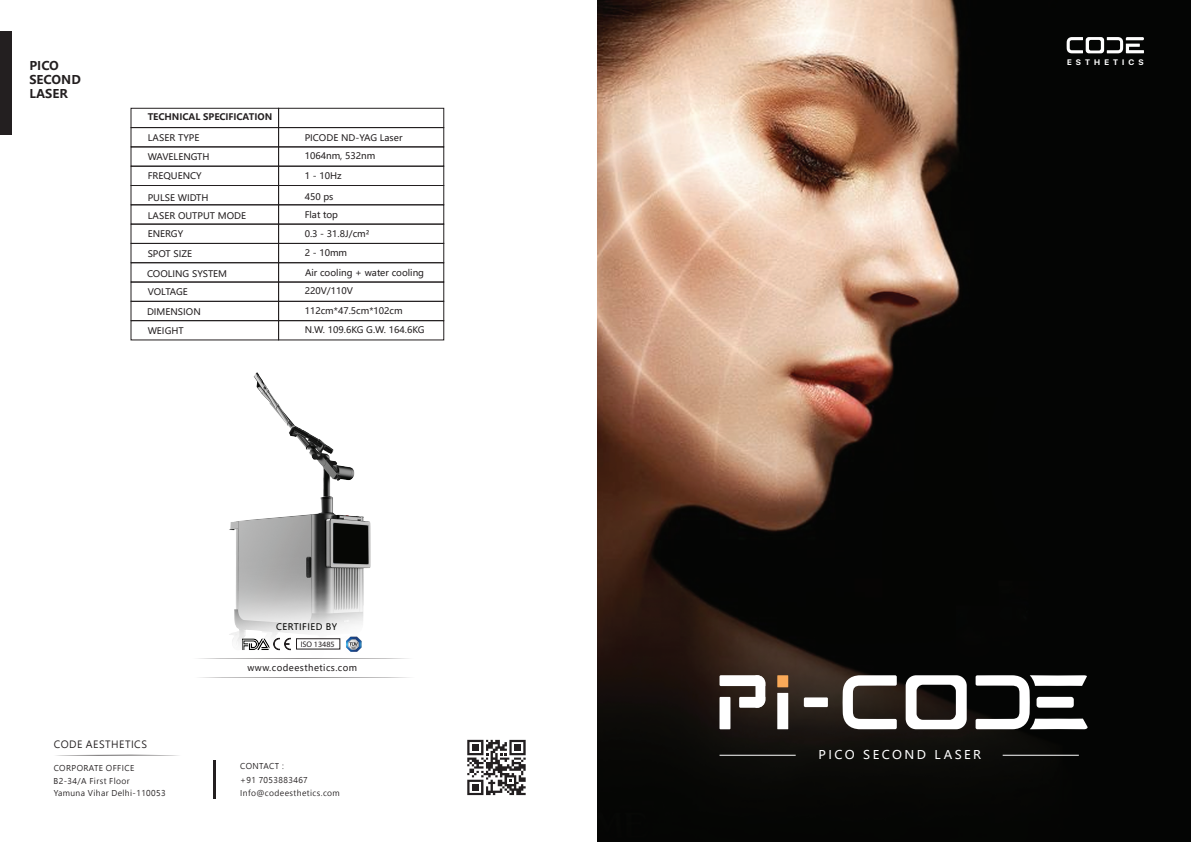
<style>
.page{position:relative;width:1191px;height:842px;background:#fff}
.page>*{position:absolute;margin:0;border:0;box-sizing:border-box;transform-origin:0 0}
.t1{font:12px "Microsoft Ya Hei UI";letter-spacing:.2em;color:#fff}
.t2{font:700 12px/14.4px "Microsoft Ya Hei UI";color:#231f20}
.t3{font:10px "Microsoft Jheng Hei UI Regular";letter-spacing:.05em;color:#231f20}
.t4{font:9px/18.2px "Microsoft Ya Hei UI";color:#231f20}
.t5{font:700 9px "Microsoft Ya Hei UI";color:#231f20}
.t6{font:9px "Microsoft Ya Hei UI";letter-spacing:.05em;color:#231f20}
.t7{font:9px "Microsoft Ya Hei UI";letter-spacing:.05em;color:#060705}
.t8{font:8.1px "Myriad Pro";color:#231f20}
.t9{font:8px/13.9px "Microsoft Jheng Hei UI Regular";letter-spacing:.05em;color:#231f20}
.t10{font:700 8px "SF Pro Display";letter-spacing:.5em;color:#fff}
</style>
<div class="page">
<img style="left:597px;top:0;width:594px;height:842px">
<div style="left:777px;top:693px;width:11px;height:36px;background:#fff"></div>
<div style="left:719px;top:697px;width:11px;height:32px;background:#fff"></div>
<div style="left:777px;top:675px;width:11px;height:12px;background:#f9a958"></div>
<div style="left:804px;top:697px;width:24px;height:10px;background:#fff"></div>
<svg style="left:842px;top:675px;width:54px;height:54px"></svg>
<svg style="left:975px;top:675px;width:112px;height:54px"></svg>
<svg style="left:905px;top:675px;width:61px;height:54px"></svg>
<div style="left:1036px;top:697px;width:37px;height:11px;background:#fff;border-radius:3px"></div>
<svg style="left:719px;top:675px;width:46px;height:33px"></svg>
<hr style="left:719px;top:755px;width:76px;height:1px;background:#fff">
<hr style="left:1002px;top:755px;width:76px;height:1px;background:#fff">
<svg style="left:1066px;top:37px;width:78px;height:16px"></svg>
<svg style="left:56px;top:754px;width:123px;height:2px"></svg>
<hr style="left:213px;top:760px;width:2px;height:39px;background:#231f20">
<svg style="left:467px;top:740px;width:58px;height:55px"></svg>
<div style="left:472px;top:744px;width:7px;height:7px;background:#231f20"></div>
<div style="left:514px;top:744px;width:7px;height:7px;background:#231f20"></div>
<div style="left:472px;top:784px;width:7px;height:7px;background:#231f20"></div>
<svg style="left:199px;top:677px;width:211px;height:1px"></svg>
<div style="left:0;top:32px;width:11px;height:103px;background:#231f20"></div>
<div style="left:278px;top:127px;width:166px;height:20px;border:1px solid #231f20"></div>
<div style="left:278px;top:166px;width:166px;height:20px;border:1px solid #231f20"></div>
<div style="left:278px;top:185px;width:166px;height:20px;border:1px solid #231f20"></div>
<div style="left:278px;top:224px;width:166px;height:20px;border:1px solid #231f20"></div>
<div style="left:278px;top:243px;width:166px;height:20px;border:1px solid #231f20"></div>
<div style="left:278px;top:262px;width:166px;height:20px;border:1px solid #231f20"></div>
<div style="left:278px;top:282px;width:166px;height:20px;border:1px solid #231f20"></div>
<div style="left:278px;top:301px;width:166px;height:20px;border:1px solid #231f20"></div>
<div style="left:278px;top:320px;width:166px;height:20px;border:1px solid #231f20"></div>
<div style="left:131px;top:127px;width:148px;height:20px;border:1px solid #231f20"></div>
<div style="left:131px;top:108px;width:148px;height:20px;border:1px solid #231f20"></div>
<div style="left:278px;top:108px;width:166px;height:20px;border:1px solid #231f20"></div>
<div style="left:131px;top:166px;width:148px;height:20px;border:1px solid #231f20"></div>
<div style="left:131px;top:185px;width:148px;height:20px;border:1px solid #231f20"></div>
<div style="left:131px;top:224px;width:148px;height:20px;border:1px solid #231f20"></div>
<div style="left:131px;top:243px;width:148px;height:20px;border:1px solid #231f20"></div>
<div style="left:131px;top:262px;width:148px;height:20px;border:1px solid #231f20"></div>
<div style="left:131px;top:282px;width:148px;height:20px;border:1px solid #231f20"></div>
<div style="left:131px;top:301px;width:148px;height:20px;border:1px solid #231f20"></div>
<div style="left:131px;top:320px;width:148px;height:20px;border:1px solid #231f20"></div>
<img style="left:198px;top:372px;width:202px;height:287px">
<img style="left:271px;top:636px;width:22px;height:16px">
<img style="left:346px;top:636px;width:16px;height:16px">
<img style="left:242px;top:636px;width:27px;height:15px">
<div style="left:296px;top:638px;width:44px;height:11px;border:1px solid #231f20"></div>
<h1 class="t2" style="left:29px;top:58px;width:53px">PICO<br>SECOND<br>LASER</h1>
<p class="t5" style="left:148px;top:111px;width:126px">TECHNICAL SPECIFICATION</p>
<p class="t4" style="left:148px;top:129px;width:63px">LASER TYPE<br>WAVELENGTH</p>
<p class="t4" style="left:148px;top:167px;width:56px">FREQUENCY</p>
<p class="t4" style="left:148px;top:188px;width:100px">PULSE WIDTH<br>LASER OUTPUT MODE<br>ENERGY</p>
<p class="t4" style="left:148px;top:244px;width:46px">SPOT SIZE</p>
<p class="t4" style="left:147px;top:264px;width:82px">COOLING SYSTEM<br>VOLTAGE</p>
<p class="t4" style="left:147px;top:302px;width:55px;line-height:19.5px">DIMENSION<br>WEIGHT</p>
<p class="t4" style="left:305px;top:129px;width:99px">PICODE ND-YAG Laser<br>1064nm, 532nm</p>
<p class="t4" style="left:305px;top:167px;width:38px">1 - 10Hz</p>
<p class="t4" style="left:305px;top:188px;width:66px">450 ps<br>Flat top<br>0.3 - 31.8J/cm²</p>
<p class="t4" style="left:305px;top:244px;width:44px">2 - 10mm</p>
<p class="t4" style="left:305px;top:264px;width:121px">Air cooling + water cooling<br>220V/110V</p>
<p class="t4" style="left:305px;top:301px;width:121px;line-height:19.4px">112cm*47.5cm*102cm<br>N.W. 109.6KG G.W. 164.6KG</p>
<p class="t7" style="left:276px;top:621px;width:62px">CERTIFIED BY</p>
<p class="t8" style="left:301px;top:639px;width:36px">ISO 13485</p>
<p class="t6" style="left:247px;top:662px;width:111px">www.codeesthetics.com</p>
<p class="t3" style="left:54px;top:737px;width:95px">CODE AESTHETICS</p>
<p class="t9" style="left:240px;top:759px;width:69px">CONTACT :<br>+91 7053883467</p>
<p class="t9" style="left:54px;top:761px;width:82px">CORPORATE OFFICE</p>
<p class="t9" style="left:54px;top:786px;width:113px">Yamuna Vihar Delhi-110053</p>
<p class="t9" style="left:240px;top:786px;width:101px">Info@codeesthetics.com</p>
<p class="t9" style="left:54px;top:774px;width:78px">B2-34/A First Floor</p>
<p class="t10" style="left:1067px;top:58px;width:78px">ESTHETICS</p>
<h1 class="t1" style="left:818px;top:747px;width:164px">PICO SECOND LASER</h1>
</div>
